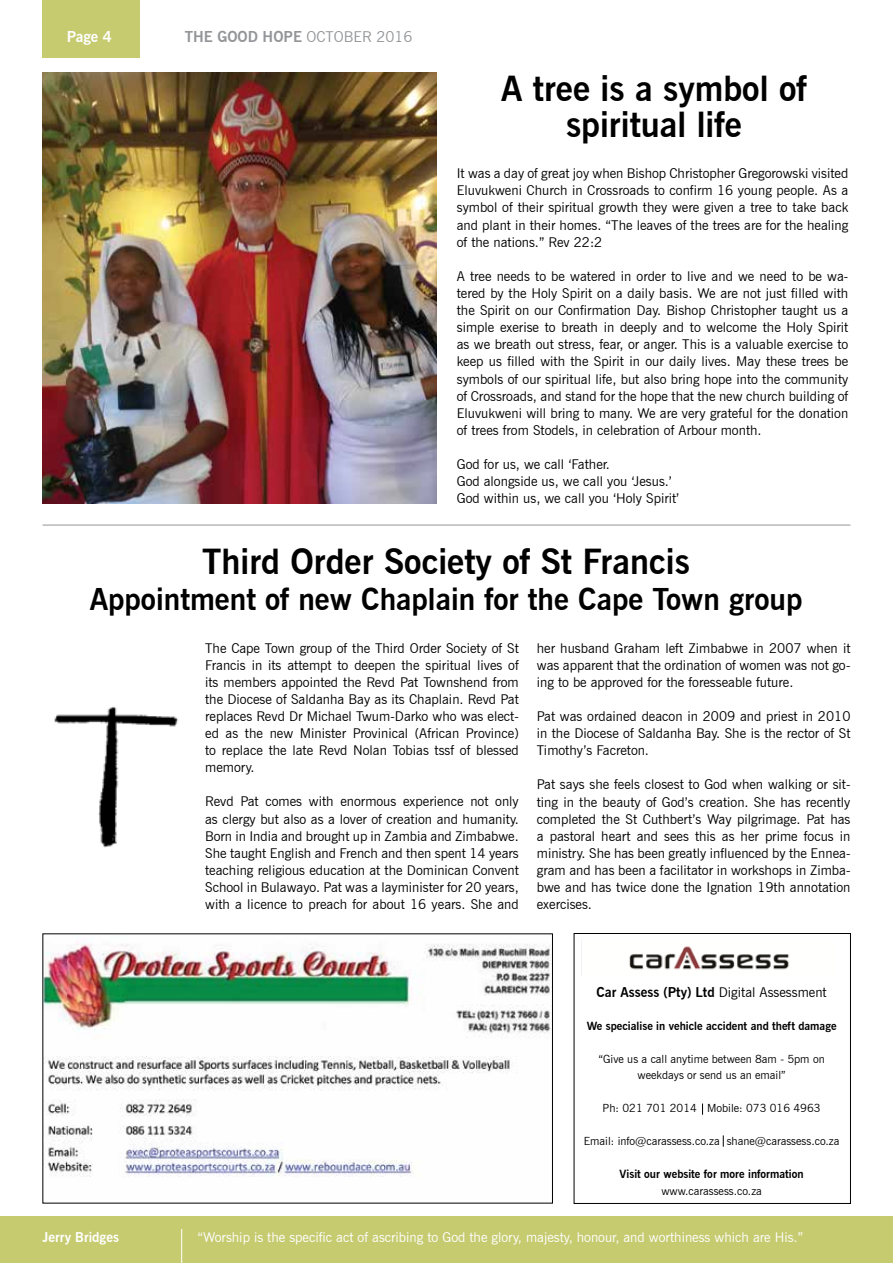
<style>
.page{position:relative;width:893px;height:1263px;background:#fff}
.page>*{position:absolute;margin:0;border:0;box-sizing:border-box;transform-origin:0 0}
.t1{font:700 34.5px/36px "News Gothic BT";color:#000;text-align:center}
.t2{font:700 30px "News Gothic BT";color:#000}
.t3{font:700 15px "News Gothic BT";color:#939598}
.t4{font:700 15px "News Gothic BT";color:#fff}
.t5{font:13.5px/17.1px "News Gothic BT";color:#000;text-align:justify}
.t6{font:13.5px "News Gothic BT";color:#fff}
.t7{font:700 13.5px "News Gothic BT";color:#000}
.t8{font:700 13.5px "News Gothic BT";color:#fff}
.t9{font:11.25px/16.5px "News Gothic BT";color:#000;text-align:center}
.t10{font:700 11.25px "News Gothic BT";color:#000}
.s1{font-weight:400}
</style>
<div class="page">
<div style="left:43px;top:0;width:97px;height:57px;background:#c6cb70"></div>
<div style="left:0;top:1216px;width:893px;height:47px;background:#c6cb70"></div>
<hr style="left:181px;top:1229px;width:1px;height:34px;background:#fff">
<img style="left:45px;top:943px;width:506px;height:234px">
<img style="left:43px;top:73px;width:393px;height:430px">
<hr style="left:43px;top:525px;width:807px;height:1px;background:#939598">
<img style="left:54px;top:706px;width:125px;height:142px">
<div style="left:574px;top:933px;width:277px;height:271px;border:1px solid #000"></div>
<img style="left:629px;top:946px;width:160px;height:24px">
<svg style="left:702px;top:1103px;width:1px;height:12px"></svg>
<svg style="left:723px;top:1135px;width:1px;height:12px"></svg>
<p class="t4" style="left:67px;top:27px;width:47px">Page 4</p>
<p class="t3" style="left:185px;top:27px;width:229px">THE GOOD HOPE <span class="s1">OCTOBER 2016</span></p>
<h1 class="t1" style="left:501px;top:70px;width:307px">A tree is a symbol of spiritual life</h1>
<p class="t5" style="left:457px;top:165px;width:393px">It was a day of great joy when Bishop Christopher Gregorowski visited Eluvukweni Church in Crossroads to confirm 16 young people. As a symbol of their spiritual growth they were given a tree to take back and plant in their homes. “The leaves of the trees are for the healing of the nations.” Rev 22:2</p>
<p class="t5" style="left:457px;top:267px;width:393px">A tree needs to be watered in order to live and we need to be wa&shy;tered by the Holy Spirit on a daily basis. We are not just filled with the Spirit on our Confirmation Day. Bishop Christopher taught us a simple exerise to breath in deeply and to welcome the Holy Spirit as we breath out stress, fear, or anger. This is a valuable exercise to keep us filled with the Spirit in our daily lives. May these trees be symbols of our spiritual life, but also bring hope into the community of Crossroads, and stand for the hope that the new church building of Eluvukweni will bring to many. We are very grateful for the donation of trees from Stodels, in celebration of Arbour month.</p>
<p class="t5" style="left:457px;top:456px;width:224px;text-align:left">God for us, we call ‘Father.<br>God alongside us, we call you ‘Jesus.’<br>God within us, we call you ‘Holy Spirit’</p>
<h1 class="t1" style="left:202px;top:543px;width:489px">Third Order Society of St Francis</h1>
<h2 class="t2" style="left:90px;top:581px;width:714px">Appointment of new Chaplain for the Cape Town group</h2>
<p class="t5" style="left:205px;top:639px;width:315px">The Cape Town group of the Third Order Society of St Francis in its attempt to deepen the spiritual lives of its members appointed the Revd Pat Townshend from the Diocese of Saldanha Bay as its Chaplain. Revd Pat replaces Revd Dr Michael Twum-Darko who was elect&shy;ed as the new Minister Provinical (African Province) to replace the late Revd Nolan Tobias tssf of blessed memory.</p>
<p class="t5" style="left:205px;top:793px;width:315px">Revd Pat comes with enormous experience not only as clergy but also as a lover of creation and humanity.<br>Born in India and brought up in Zambia and Zimbabwe.<br>She taught English and French and then spent 14 years teaching religious education at the Dominican Convent School in Bulawayo. Pat was a layminister for 20 years, with a licence to preach for about 16 years. She and</p>
<p class="t5" style="left:537px;top:639px;width:315px">her husband Graham left Zimbabwe in 2007 when it was apparent that the ordination of women was not go&shy;ing to be approved for the foresseable future.</p>
<p class="t5" style="left:537px;top:707px;width:315px">Pat was ordained deacon in 2009 and priest in 2010 in the Diocese of Saldanha Bay. She is the rector of St Timothy’s Facreton.</p>
<p class="t5" style="left:537px;top:776px;width:315px">Pat says she feels closest to God when walking or sit&shy;ting in the beauty of God’s creation. She has recently completed the St Cuthbert’s Way pilgrimage. Pat has a pastoral heart and sees this as her prime focus in ministry. She has been greatly influenced by the Ennea&shy;gram and has been a facilitator in workshops in Zimba&shy;bwe and has twice done the Ignation 19th annotation exercises.</p>
<p class="t7" style="left:596px;top:984px;width:232px">Car Assess (Pty) Ltd <span class="s1">Digital Assessment</span></p>
<p class="t10" style="left:587px;top:1019px;width:251px">We specialise in vehicle accident and theft damage</p>
<p class="t9" style="left:599px;top:1050px;width:228px">“Give us a call anytime between 8am - 5pm on weekdays or send us an email”</p>
<p class="t9" style="left:603px;top:1100px;width:219px">Ph: 021 701 2014 Mobile: 073 016 4963</p>
<p class="t9" style="left:584px;top:1133px;width:257px">Email: info@carassess.co.za shane@carassess.co.za</p>
<p class="t10" style="left:620px;top:1167px;width:186px">Visit our website for more information</p>
<p class="t9" style="left:661px;top:1182px;width:102px">www.carassess.co.za</p>
<p class="t8" style="left:43px;top:1228px;width:78px">Jerry Bridges</p>
<p class="t6" style="left:197px;top:1229px;width:607px">“Worship is the specific act of ascribing to God the glory, majesty, honour, and worthiness which are His.”</p>
</div>
